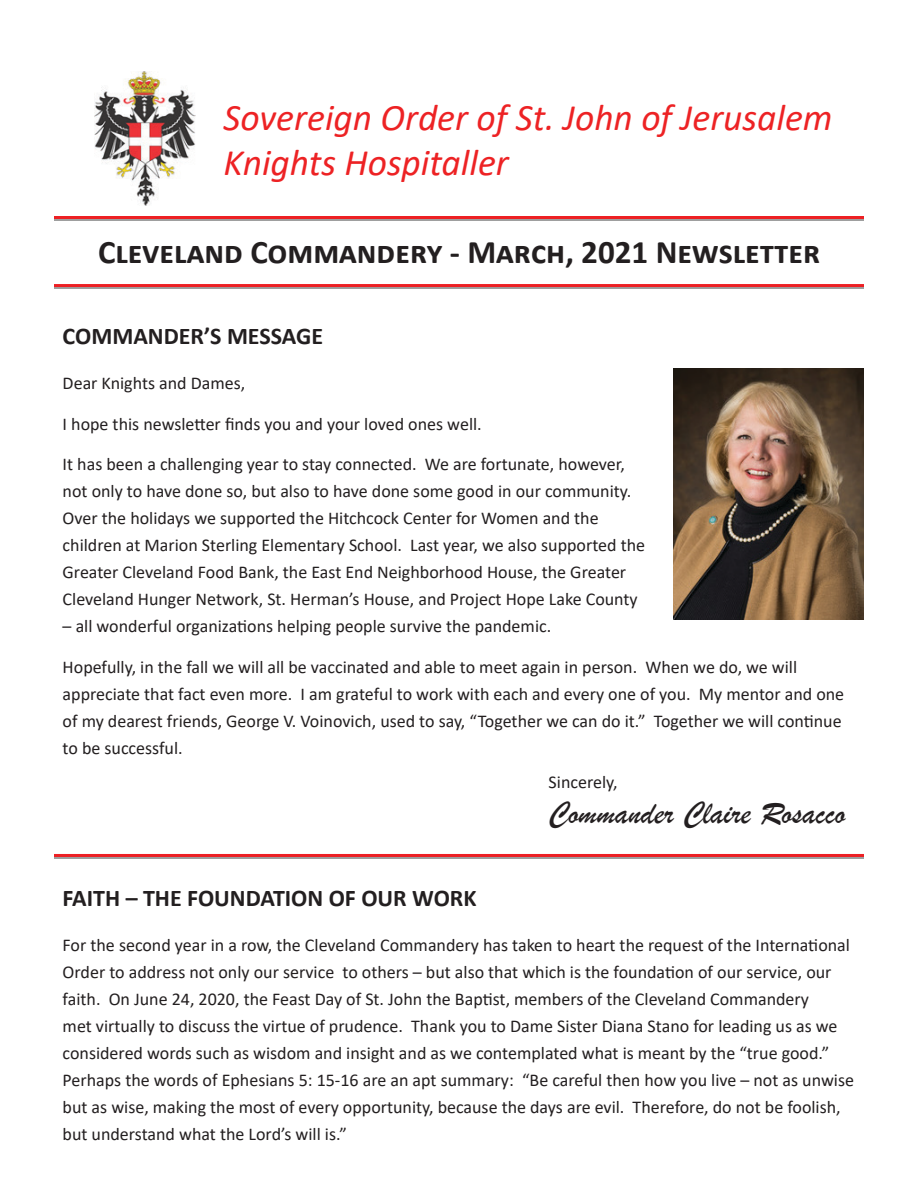
<style>
.page{position:relative;width:918px;height:1188px;background:#fff}
.page>*{position:absolute;margin:0;border:0;box-sizing:border-box;transform-origin:0 0}
.t1{font:italic 37.5px/45px "Calibri";color:#ed2224}
.t2{font:700 33px "Calibri";color:#231f20}
.t3{font:33px "Brush Script";color:#231f20}
.t4{font:700 24px "Calibri";color:#231f20}
.t5{font:18px/27px "Calibri";color:#231f20}
</style>
<div class="page">
<img style="left:94px;top:72px;width:101px;height:133px">
<hr style="left:54px;top:218px;width:810px;height:3px;background:#9e9f9f">
<hr style="left:54px;top:216px;width:810px;height:3px;background:#ed2024">
<hr style="left:54px;top:286px;width:810px;height:3px;background:#9e9f9f">
<hr style="left:54px;top:284px;width:810px;height:3px;background:#ed2024">
<hr style="left:54px;top:856px;width:810px;height:3px;background:#9e9f9f">
<hr style="left:54px;top:854px;width:810px;height:3px;background:#ed2024">
<img style="left:674px;top:368px;width:190px;height:251px">
<p class="t1" style="left:224px;top:93px;width:611px">Sovereign Order of St. John of Jerusalem<br>Knights Hospitaller</p>
<p class="t2" style="left:98px;top:229px;width:724px">Cleveland Commandery - March, 2021 Newsletter</p>
<p class="t4" style="left:63px;top:319px;width:262px">COMMANDER’S MESSAGE</p>
<p class="t5" style="left:63px;top:369px;width:184px">Dear Knights and Dames,</p>
<p class="t5" style="left:63px;top:410px;width:421px">I hope this newsletter finds you and your loved ones well.</p>
<p class="t5" style="left:63px;top:450px;width:584px">It has been a challenging year to stay connected. We are fortunate, however, not only to have done so, but also to have done some good in our community.<br>Over the holidays we supported the Hitchcock Center for Women and the children at Marion Sterling Elementary School. Last year, we also supported the Greater Cleveland Food Bank, the East End Neighborhood House, the Greater Cleveland Hunger Network, St. Herman’s House, and Project Hope Lake County</p>
<p class="t5" style="left:63px;top:612px;width:490px">– all wonderful organizations helping people survive the pandemic.</p>
<p class="t5" style="left:63px;top:653px;width:783px">Hopefully, in the fall we will all be vaccinated and able to meet again in person. When we do, we will appreciate that fact even more. I am grateful to work with each and every one of you. My mentor and one of my dearest friends, George V. Voinovich, used to say, “Together we can do it.” Together we will continue to be successful.</p>
<p class="t5" style="left:549px;top:768px;width:70px">Sincerely,</p>
<p class="t3" style="left:549px;top:792px;width:298px">Commander Claire Rosacco</p>
<p class="t4" style="left:63px;top:881px;width:415px">FAITH – THE FOUNDATION OF OUR WORK</p>
<p class="t5" style="left:63px;top:931px;width:793px">For the second year in a row, the Cleveland Commandery has taken to heart the request of the International Order to address not only our service to others – but also that which is the foundation of our service, our faith. On June 24, 2020, the Feast Day of St. John the Baptist, members of the Cleveland Commandery<br>met virtually to discuss the virtue of prudence. Thank you to Dame Sister Diana Stano for leading us as we considered words such as wisdom and insight and as we contemplated what is meant by the “true good.” Perhaps the words of Ephesians 5: 15-16 are an apt summary: “Be careful then how you live – not as unwise but as wise, making the most of every opportunity, because the days are evil. Therefore, do not be foolish, but understand what the Lord’s will is.”</p>
</div>
